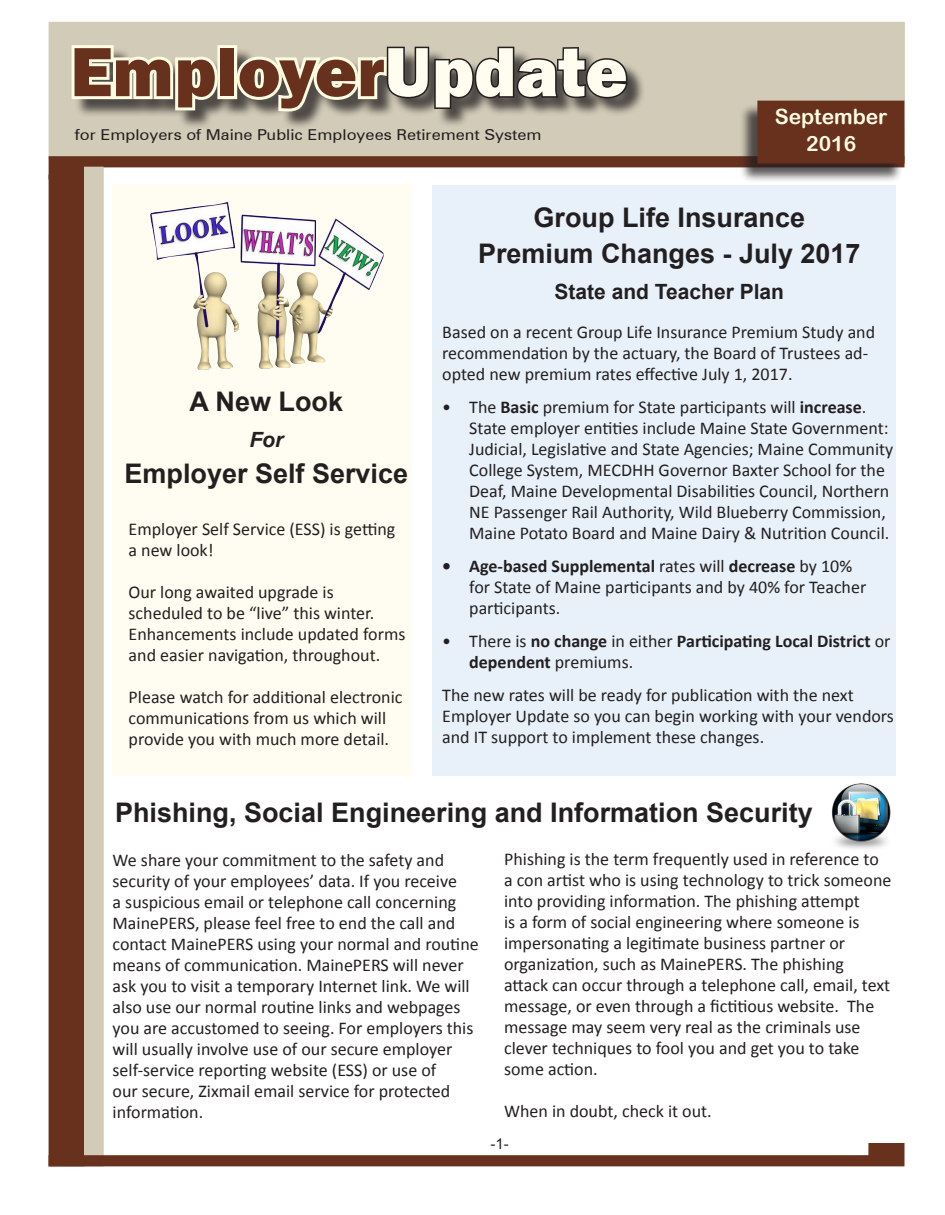
<style>
.page{position:relative;width:945px;height:1215px;background:#fff}
.page>*{position:absolute;margin:0;border:0;box-sizing:border-box;transform-origin:0 0}
.t1{font:800 72px "Franklin Gothic";color:#68311e}
.t2{font:700 27px/36px "Arial";color:#231f20;text-align:center}
.t3{font:700 21px "Arial";color:#231f20}
.Body_text{font:21px/27px "Arial Rounded MT Bold";color:#fffce1;text-align:center}
.t4{font:italic 700 21px "Arial";color:#231f20}
.t5{font:18px/21px "Calibri";color:#231f20}
.t6{font:700 18px/21px "Calibri";color:#231f20}
.Body_text-2{font:15px "Zurich BT";color:#231f20;scale:1.1 1}
.t7{font:15px "Arial";color:#231f20}
.s1{color:#fffdf0}
.s2{font-weight:700}
.s3{font-weight:400}
</style>
<div class="page">
<div style="left:49px;top:22px;width:856px;height:138px;background:#d2cbb8"></div>
<div style="left:49px;top:175px;width:36px;height:991px;background:#68311e"></div>
<svg style="left:49px;top:156px;width:855px;height:19px"></svg>
<div style="left:84px;top:167px;width:20px;height:999px;background:#d2cbb8"></div>
<svg style="left:84px;top:1143px;width:820px;height:23px"></svg>
<div style="left:74px;top:47px;width:572px;height:83px;background:#231f20;opacity:.75"></div>
<svg style="left:71px;top:45px;width:151px;height:68px"></svg>
<div style="left:217px;top:45px;width:20px;height:54px;border:6px solid #fffce1"></div>
<svg style="left:233px;top:45px;width:397px;height:72px"></svg>
<div style="left:432px;top:186px;width:464px;height:590px;background:#e8f1f9"></div>
<div style="left:113px;top:185px;width:299px;height:591px;background:#fffdf1"></div>
<div style="left:739px;top:104px;width:164px;height:79px;background:#231f20;opacity:.75"></div>
<div style="left:757px;top:101px;width:148px;height:62px;background:#68311e"></div>
<img style="left:150px;top:202px;width:192px;height:168px">
<img style="left:831px;top:783px;width:60px;height:66px">
<p class="t1" style="left:70px;top:25px;width:559px">Employer<span class="s1">Update</span></p>
<p class="Body_text-2" style="left:75px;top:126px;width:426px">for Employers of Maine Public Employees Retirement System</p>
<p class="Body_text" style="left:775px;top:103px;width:114px">September<br>2016</p>
<p class="t2" style="left:190px;top:385px;width:155px">A New Look</p>
<p class="t4" style="left:249px;top:426px;width:35px">For</p>
<p class="t2" style="left:125px;top:457px;width:285px">Employer Self Service</p>
<p class="t5" style="left:129px;top:518px;width:268px">Employer Self Service (ESS) is getting</p>
<p class="t5" style="left:129px;top:539px;width:87px">a new look!</p>
<p class="t5" style="left:129px;top:581px;width:278px">Our long awaited upgrade is scheduled to be “live” this winter.<br>Enhancements include updated forms and easier navigation, throughout.</p>
<p class="t5" style="left:129px;top:686px;width:275px">Please watch for additional electronic communications from us which will provide you with much more detail.</p>
<p class="t2" style="left:478px;top:200px;width:384px">Group Life Insurance<br>Premium Changes - July 2017</p>
<p class="t3" style="left:555px;top:278px;width:231px">State and Teacher Plan</p>
<p class="t5" style="left:442px;top:322px;width:434px">Based on a recent Group Life Insurance Premium Study and recommendation by the actuary, the Board of Trustees ad&shy;opted new premium rates effective July 1, 2017.</p>
<p class="t5" style="left:469px;top:397px;width:426px;text-indent:-27px">• The <span class="s2">Basic</span> premium for State participants will <span class="s2">increase</span>.<br>State employer entities include Maine State Government:<br>Judicial, Legislative and State Agencies; Maine Community College System, MECDHH Governor Baxter School for the Deaf, Maine Developmental Disabilities Council, Northern NE Passenger Rail Authority, Wild Blueberry Commission, Maine Potato Board and Maine Dairy &amp; Nutrition Council.</p>
<p class="t5" style="left:469px;top:556px;width:399px;text-indent:-27px"><span class="s2">• Age-based Supplemental</span> rates will <span class="s2">decrease</span> by 10% for State of Maine participants and by 40% for Teacher participants.</p>
<p class="t6" style="left:469px;top:631px;width:423px;text-indent:-27px"><span class="s3">• There is</span> no change <span class="s3">in either</span> Participating Local District <span class="s3">or </span>dependent <span class="s3">premiums.</span></p>
<p class="t5" style="left:442px;top:685px;width:453px">The new rates will be ready for publication with the next<br>Employer Update so you can begin working with your vendors and IT support to implement these changes.</p>
<p class="t2" style="left:115px;top:795px;width:699px">Phishing, Social Engineering and Information Security</p>
<p class="t5" style="left:504px;top:849px;width:389px">Phishing is the term frequently used in reference to a con artist who is using technology to trick someone into providing information. The phishing attempt<br>is a form of social engineering where someone is impersonating a legitimate business partner or organization, such as MainePERS. The phishing attack can occur through a telephone call, email, text message, or even through a fictitious website. The message may seem very real as the criminals use clever techniques to fool you and get you to take some action.</p>
<p class="t5" style="left:504px;top:1101px;width:209px">When in doubt, check it out.</p>
<p class="t5" style="left:113px;top:849px;width:368px">We share your commitment to the safety and security of your employees’ data. If you receive<br>a suspicious email or telephone call concerning MainePERS, please feel free to end the call and contact MainePERS using your normal and routine means of communication. MainePERS will never ask you to visit a temporary Internet link. We will also use our normal routine links and webpages you are accustomed to seeing. For employers this will usually involve use of our secure employer self-service reporting website (ESS) or use of<br>our secure, Zixmail email service for protected information.</p>
<p class="t7" style="left:491px;top:1134px;width:20px">-1-</p>
</div>
